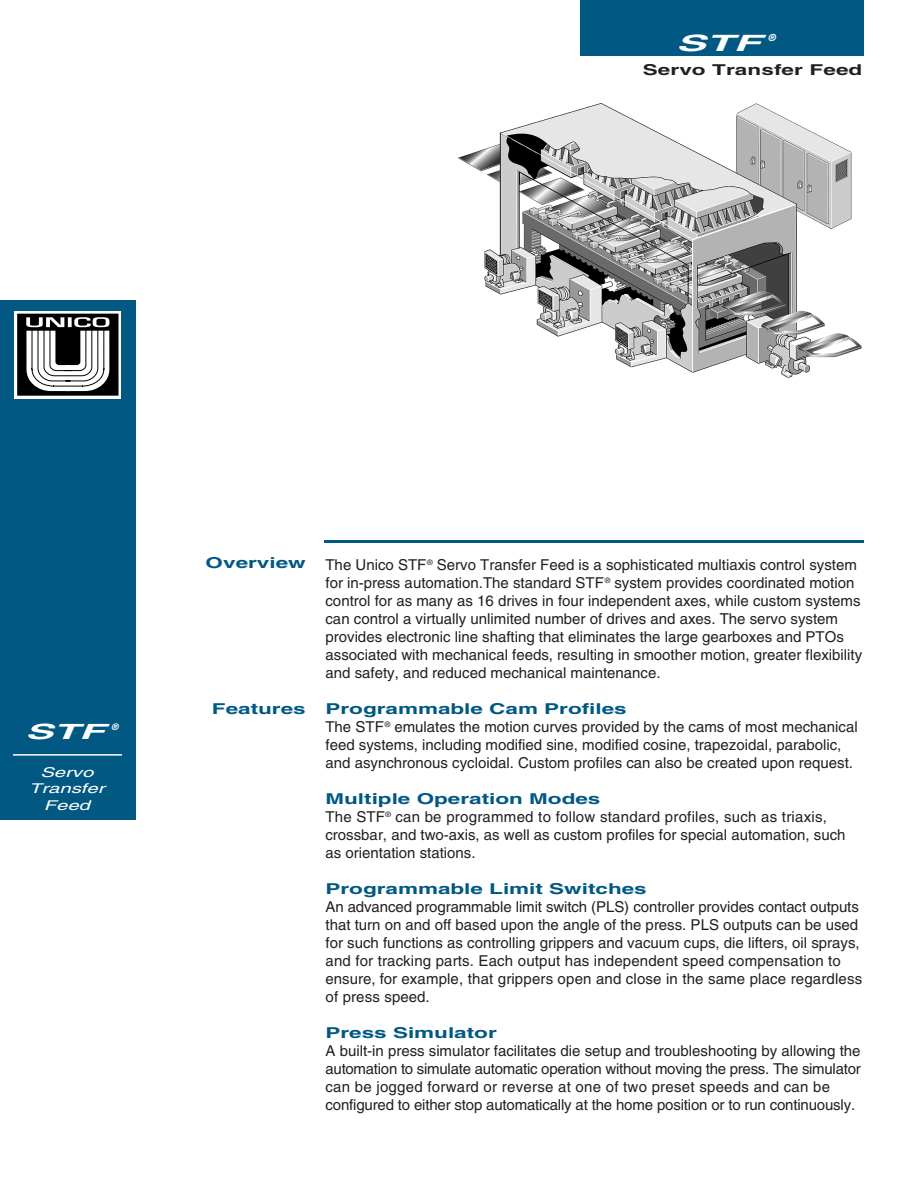
<style>
.page{position:relative;width:918px;height:1188px;background:#fff}
.page>*{position:absolute;margin:0;border:0;box-sizing:border-box;transform-origin:0 0}
.t1{font:italic 700 22.5px "Helvetica";color:#fff;scale:2 1}
.t2{font:italic 700 21px "Helvetica";color:#fff;scale:2 1}
.t3{font:15px/18px "Helvetica";color:#231f20}
.t4{font:700 15px "Helvetica";color:#005883;scale:1.5 1}
.t5{font:700 15px "Helvetica";letter-spacing:.005em;color:#231f20;scale:1.5 1}
.t6{font:italic 13.5px/16.2px "Helvetica";color:#fff;text-align:center;scale:1.5 1}
.t7{font:italic 700 9.75px "Helvetica";color:#fff}
.t8{font:italic 700 9px "Helvetica";color:#fff}
.s1{font-weight:700;color:#005883}
</style>
<div class="page">
<div style="left:580px;top:0;width:284px;height:56px;background:#005883"></div>
<div style="left:0;top:300px;width:135px;height:520px;background:#005883"></div>
<hr style="left:13px;top:754px;width:109px;height:2px;background:#fff">
<svg style="left:14px;top:311px;width:107px;height:87px"></svg>
<div style="left:17px;top:314px;width:102px;height:82px;background:#000"></div>
<svg style="left:26px;top:317px;width:83px;height:74px"></svg>
<hr style="left:324px;top:540px;width:540px;height:3px;background:#005883">
<img style="left:459px;top:103px;width:403px;height:275px">
<h1 class="t1" style="left:676px;top:34px;width:44px">STF</h1>
<p class="t7" style="left:768px;top:34px;width:9px">®</p>
<p class="t5" style="left:643px;top:65px;width:148px">Servo Transfer Feed</p>
<h2 class="t2" style="left:25px;top:724px;width:41px">STF</h2>
<p class="t8" style="left:112px;top:723px;width:8px">®</p>
<p class="t6" style="left:29px;top:766px;width:52px">Servo<br>Transfer<br>Feed</p>
<p class="t4" style="left:206px;top:557px;width:68px">Overview</p>
<p class="t4" style="left:212px;top:704px;width:64px">Features</p>
<p class="t3" style="left:326px;top:558px;width:538px">The Unico STF<sup>®</sup> Servo Transfer Feed is a sophisticated multiaxis control system for in-press automation.The standard STF<sup>®</sup> system provides coordinated motion control for as many as 16 drives in four independent axes, while custom systems can control a virtually unlimited number of drives and axes. The servo system provides electronic line shafting that eliminates the large gearboxes and PTOs associated with mechanical feeds, resulting in smoother motion, greater flexibility and safety, and reduced mechanical maintenance.</p>
<p class="t3" style="left:326px;top:702px;width:534px"><span class="s1">Programmable Cam Profiles<br></span>The STF<sup>®</sup> emulates the motion curves provided by the cams of most mechanical feed systems, including modified sine, modified cosine, trapezoidal, parabolic, and asynchronous cycloidal. Custom profiles can also be created upon request.</p>
<p class="t3" style="left:325px;top:792px;width:522px"><span class="s1">Multiple Operation Modes<br></span>The STF<sup>®</sup> can be programmed to follow standard profiles, such as triaxis, crossbar, and two-axis, as well as custom profiles for special automation, such as orientation stations.</p>
<p class="t4" style="left:326px;top:884px;width:216px">Programmable Limit Switches</p>
<p class="t3" style="left:326px;top:900px;width:538px">An advanced programmable limit switch (PLS) controller provides contact outputs that turn on and off based upon the angle of the press. PLS outputs can be used for such functions as controlling grippers and vacuum cups, die lifters, oil sprays, and for tracking parts. Each output has independent speed compensation to ensure, for example, that grippers open and close in the same place regardless of press speed.</p>
<p class="t4" style="left:326px;top:1028px;width:116px">Press Simulator</p>
<p class="t3" style="left:326px;top:1044px;width:537px">A built-in press simulator facilitates die setup and troubleshooting by allowing the automation to simulate automatic operation without moving the press. The simulator can be jogged forward or reverse at one of two preset speeds and can be configured to either stop automatically at the home position or to run continuously.</p>
</div>
